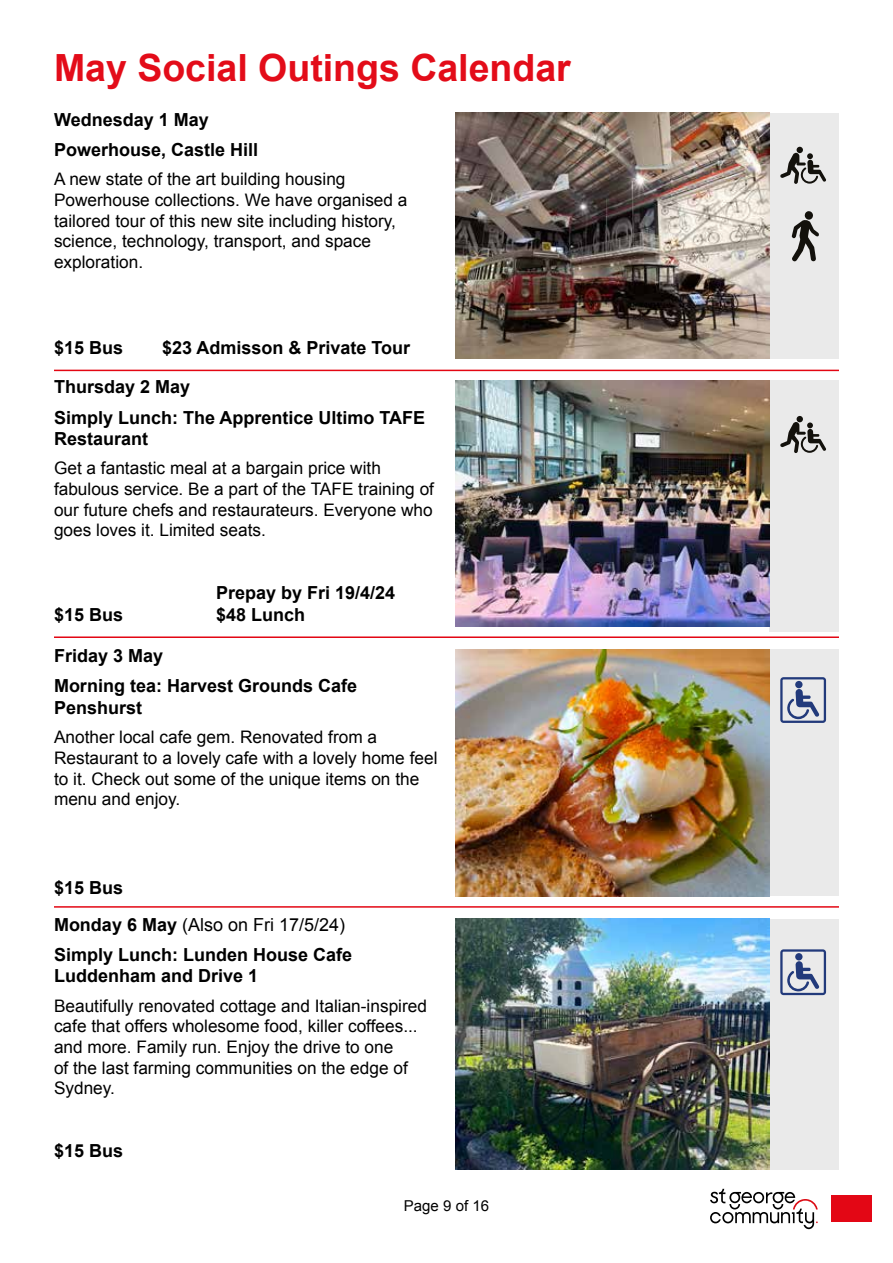
<style>
.page{position:relative;width:893px;height:1263px;background:#fff}
.page>*{position:absolute;margin:0;border:0;box-sizing:border-box;transform-origin:0 0}
.t1{font:700 37.5px "Arial";color:#e30c19}
.t2{font:700 18px/30.2px "Arial";color:#000}
.t3{font:18px/36.8px "Arial";color:#000}
.t4{font:17.25px/20.7px "Arial";color:#000}
.t5{font:15px "Arial";color:#000}
.s1{font-weight:700}
</style>
<div class="page">
<div style="left:831px;top:1195px;width:41px;height:26px;background:#e30715"></div>
<svg style="left:710px;top:1189px;width:108px;height:40px"></svg>
<hr style="left:54px;top:636px;width:785px;height:2px;background:#e30613">
<div style="left:770px;top:113px;width:69px;height:247px;background:#eaeaea"></div>
<img style="left:455px;top:113px;width:315px;height:246px">
<hr style="left:54px;top:370px;width:785px;height:1px;background:#e30613">
<hr style="left:54px;top:906px;width:785px;height:2px;background:#e30613">
<div style="left:770px;top:649px;width:69px;height:247px;background:#eaeaea"></div>
<img style="left:455px;top:649px;width:315px;height:247px">
<div style="left:770px;top:918px;width:69px;height:251px;background:#eaeaea"></div>
<img style="left:455px;top:918px;width:315px;height:251px">
<svg style="left:780px;top:677px;width:46px;height:46px"></svg>
<svg style="left:780px;top:949px;width:46px;height:46px"></svg>
<div style="left:770px;top:380px;width:69px;height:251px;background:#eaeaea"></div>
<img style="left:455px;top:380px;width:315px;height:247px">
<svg style="left:780px;top:147px;width:46px;height:37px"></svg>
<svg style="left:780px;top:416px;width:46px;height:37px"></svg>
<svg style="left:791px;top:220px;width:28px;height:41px"></svg>
<svg style="left:804px;top:211px;width:9px;height:9px"></svg>
<h1 class="t1" style="left:54px;top:43px;width:518px">May Social Outings Calendar</h1>
<p class="t2" style="left:54px;top:105px;width:206px">Wednesday 1 May<br>Powerhouse, Castle Hill</p>
<p class="t4" style="left:54px;top:169px;width:355px">A new state of the art building housing Powerhouse collections. We have organised a tailored tour of this new site including history, science, technology, transport, and space exploration.</p>
<p class="t2" style="left:54px;top:334px;width:71px">$15 Bus</p>
<p class="t2" style="left:162px;top:334px;width:250px">$23 Admisson &amp; Private Tour</p>
<p class="t2" style="left:54px;top:373px;width:373px">Thursday 2 May<br>Simply Lunch: The Apprentice Ultimo TAFE</p>
<p class="t2" style="left:54px;top:424px;width:96px">Restaurant</p>
<p class="t4" style="left:54px;top:458px;width:382px">Get a fantastic meal at a bargain price with fabulous service. Be a part of the TAFE training of our future chefs and restaurateurs. Everyone who goes loves it. Limited seats.</p>
<p class="t2" style="left:216px;top:579px;width:181px">Prepay by Fri 19/4/24</p>
<p class="t2" style="left:54px;top:600px;width:71px">$15 Bus</p>
<p class="t2" style="left:216px;top:600px;width:91px">$48 Lunch</p>
<p class="t2" style="left:54px;top:642px;width:305px">Friday 3 May<br>Morning tea: Harvest Grounds Cafe</p>
<p class="t2" style="left:54px;top:693px;width:90px">Penshurst</p>
<p class="t4" style="left:54px;top:727px;width:385px">Another local cafe gem. Renovated from a Restaurant to a lovely cafe with a lovely home feel to it. Check out some of the unique items on the menu and enjoy.</p>
<p class="t3" style="left:54px;top:869px;width:293px"><span class="s1">$15 Bus<br>Monday 6 May</span> (Also on Fri 17/5/24)</p>
<p class="t2" style="left:54px;top:944px;width:300px;line-height:21.6px">Simply Lunch: Lunden House Cafe<br>Luddenham and Drive 1</p>
<p class="t4" style="left:54px;top:995px;width:374px">Beautifully renovated cottage and Italian-inspired cafe that offers wholesome food, killer coffees... and more. Family run. Enjoy the drive to one<br>of the last farming communities on the edge of Sydney.</p>
<p class="t2" style="left:54px;top:1136px;width:71px">$15 Bus</p>
<p class="t5" style="left:404px;top:1195px;width:87px">Page 9 of 16</p>
</div>
